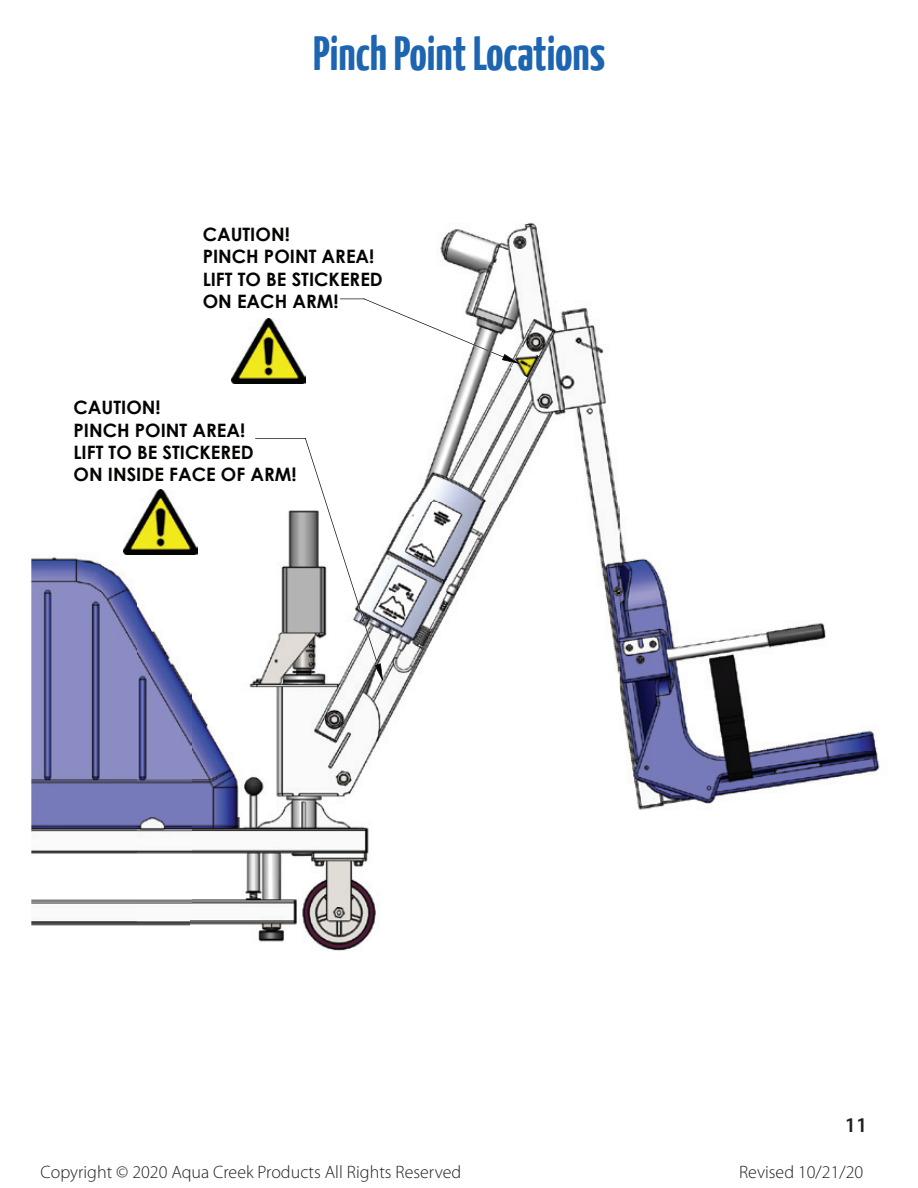
<style>
.page{position:relative;width:918px;height:1188px;background:#fff}
.page>*{position:absolute;margin:0;border:0;box-sizing:border-box;transform-origin:0 0}
.t1{font:700 48px "Yanone Kaffeesatz";color:#1d64b1}
.t2{font:600 21px "Myriad Pro";color:#231f20}
.t3{font:700 18.45px/22.2px "Century Gothic";color:#040503}
.t4{font:300 18px "Myriad Pro";color:#231f20}
</style>
<div class="page">
<img style="left:231px;top:223px;width:387px;height:279px">
<img style="left:620px;top:521px;width:260px;height:289px">
<img style="left:31px;top:548px;width:106px;height:378px">
<img style="left:192px;top:502px;width:428px;height:449px">
<img style="left:137px;top:554px;width:55px;height:372px">
<svg style="left:255px;top:299px;width:264px;height:381px"></svg>
<svg style="left:375px;top:354px;width:143px;height:326px"></svg>
<img style="left:124px;top:489px;width:73px;height:65px">
<img style="left:511px;top:347px;width:28px;height:31px">
<svg style="left:514px;top:361px;width:5px;height:3px"></svg>
<img style="left:232px;top:318px;width:73px;height:65px">
<h1 class="t1" style="left:313px;top:24px;width:293px">Pinch Point Locations</h1>
<p class="t3" style="left:203px;top:223px;width:182px">CAUTION!<br>PINCH POINT AREA!<br>LIFT TO BE STICKERED<br>ON EACH ARM!</p>
<p class="t3" style="left:74px;top:396px;width:225px">CAUTION!<br>PINCH POINT AREA!<br>LIFT TO BE STICKERED<br>ON INSIDE FACE OF ARM!</p>
<p class="t2" style="left:845px;top:1112px;width:24px">11</p>
<p class="t4" style="left:41px;top:1162px;width:422px">Copyright © 2020 Aqua Creek Products All Rights Reserved</p>
<p class="t4" style="left:739px;top:1162px;width:126px">Revised 10/21/20</p>
</div>
